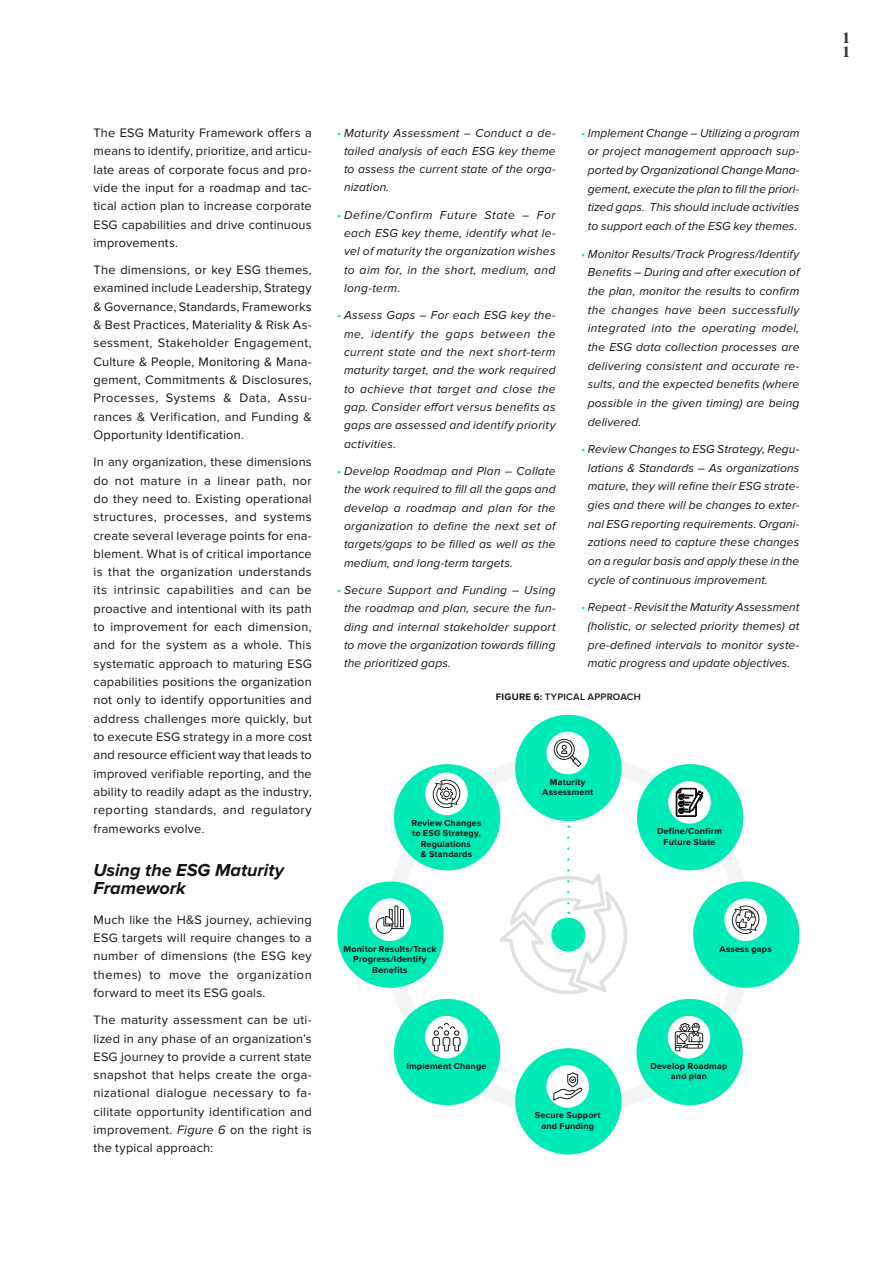
<style>
.page{position:relative;width:893px;height:1263px;background:#fff}
.page>*{position:absolute;margin:0;border:0;box-sizing:border-box;transform-origin:0 0}
.t1{font:italic 700 18px/18.3px "Proxima Nova";letter-spacing:-.005em;color:#131313}
.t2{font:700 15px/14.1px "Noe Display";color:#353535}
.t3{font:12.75px/18.3px "Proxima Nova";letter-spacing:.02em;color:#131313;text-align:justify}
.t4{font:italic 12px/18.6px "Proxima Nova";letter-spacing:.01em;color:#131313;text-align:justify}
.t5{font:600 9.75px "Proxima Nova";letter-spacing:.025em;color:#131313}
.t6{font:700 9px/10.5px "Proxima Nova";letter-spacing:.02em;color:#131313;text-align:center}
.s1{font-style:italic}
.s2{color:#00eab5}
.s3{font-weight:700}
</style>
<div class="page">
<div style="left:515px;top:715px;width:106px;height:106px;background:#00eab5;border-radius:50%"></div>
<div style="left:546px;top:732px;width:43px;height:42px;background:#fff;border-radius:50%"></div>
<svg style="left:554px;top:739px;width:28px;height:28px"></svg>
<div style="left:637px;top:764px;width:106px;height:106px;background:#00eab5;border-radius:50%"></div>
<svg style="left:668px;top:781px;width:43px;height:43px"></svg>
<svg style="left:676px;top:788px;width:27px;height:29px"></svg>
<div style="left:693px;top:881px;width:106px;height:107px;background:#00eab5;border-radius:50%"></div>
<div style="left:724px;top:898px;width:43px;height:43px;background:#fff;border-radius:50%"></div>
<svg style="left:731px;top:905px;width:29px;height:29px"></svg>
<div style="left:636px;top:999px;width:107px;height:106px;background:#00eab5;border-radius:50%"></div>
<div style="left:668px;top:1016px;width:42px;height:42px;background:#fff;border-radius:50%"></div>
<svg style="left:675px;top:1023px;width:28px;height:28px"></svg>
<div style="left:515px;top:1048px;width:106px;height:106px;background:#00eab5;border-radius:50%"></div>
<div style="left:546px;top:1065px;width:43px;height:43px;background:#fff;border-radius:50%"></div>
<svg style="left:553px;top:1072px;width:29px;height:29px"></svg>
<div style="left:394px;top:999px;width:106px;height:106px;background:#00eab5;border-radius:50%"></div>
<div style="left:425px;top:1016px;width:43px;height:42px;background:#fff;border-radius:50%"></div>
<svg style="left:432px;top:1023px;width:29px;height:28px"></svg>
<div style="left:337px;top:881px;width:107px;height:107px;background:#00eab5;border-radius:50%"></div>
<div style="left:369px;top:898px;width:42px;height:43px;background:#fff;border-radius:50%"></div>
<svg style="left:394px;top:905px;width:4px;height:22px"></svg>
<svg style="left:376px;top:909px;width:28px;height:25px"></svg>
<div style="left:394px;top:764px;width:106px;height:106px;background:#00eab5;border-radius:50%"></div>
<div style="left:425px;top:772px;width:43px;height:43px;background:#fff;border-radius:50%"></div>
<svg style="left:432px;top:779px;width:29px;height:29px"></svg>
<svg style="left:500px;top:837px;width:127px;height:157px"></svg>
<p class="t3" style="left:94px;top:124px;width:220px">The ESG Maturity Framework offers a means to identify, prioritize, and articu&shy;late areas of corporate focus and pro&shy;vide the input for a roadmap and tac&shy;tical action plan to increase corporate ESG capabilities and drive continuous improvements.</p>
<p class="t3" style="left:94px;top:261px;width:220px">The dimensions, or key ESG themes, examined include Leadership, Strategy &amp; Governance, Standards, Frameworks &amp; Best Practices, Materiality &amp; Risk As&shy;sessment, Stakeholder Engagement, Culture &amp; People, Monitoring &amp; Mana&shy;gement, Commitments &amp; Disclosures, Processes, Systems &amp; Data, Assu&shy;rances &amp; Verification, and Funding &amp; Opportunity Identification.</p>
<p class="t3" style="left:94px;top:453px;width:220px">In any organization, these dimensions do not mature in a linear path, nor do they need to. Existing operational structures, processes, and systems create several leverage points for ena&shy;blement. What is of critical importance is that the organization understands its intrinsic capabilities and can be proactive and intentional with its path to improvement for each dimension, and for the system as a whole. This systematic approach to maturing ESG capabilities positions the organization not only to identify opportunities and address challenges more quickly, but to execute ESG strategy in a more cost and resource efficient way that leads to improved verifiable reporting, and the ability to readily adapt as the industry, reporting standards, and regulatory frameworks evolve.</p>
<h1 class="t1" style="left:94px;top:861px;width:192px">Using the ESG Maturity<br>Framework</h1>
<p class="t3" style="left:94px;top:910px;width:220px">Much like the H&amp;S journey, achieving ESG targets will require changes to a number of dimensions (the ESG key themes) to move the organization forward to meet its ESG goals.</p>
<p class="t3" style="left:94px;top:1011px;width:220px">The maturity assessment can be uti&shy;lized in any phase of an organization’s ESG journey to provide a current state snapshot that helps create the orga&shy;nizational dialogue necessary to fa&shy;cilitate opportunity identification and improvement. <span class="s1">Figure 6</span> on the right is the typical approach:</p>
<p class="t4" style="left:344px;top:124px;width:213px;text-indent:-7px"><span class="s2">•</span> Maturity Assessment – Conduct a de&shy;tailed analysis of each ESG key theme to assess the current state of the orga&shy;nization.</p>
<p class="t4" style="left:344px;top:206px;width:213px;text-indent:-7px"><span class="s2">•</span> Define/Confirm Future State – For each ESG key theme, identify what le&shy;vel of maturity the organization wishes to aim for, in the short, medium, and long-term.</p>
<p class="t4" style="left:344px;top:307px;width:213px;text-indent:-7px"><span class="s2">•</span> Assess Gaps – For each ESG key the&shy;me, identify the gaps between the current state and the next short-term maturity target, and the work required to achieve that target and close the gap. Consider effort versus benefits as gaps are assessed and identify priority activities.</p>
<p class="t4" style="left:344px;top:462px;width:213px;text-indent:-7px"><span class="s2">•</span> Develop Roadmap and Plan – Collate the work required to fill all the gaps and develop a roadmap and plan for the organization to define the next set of targets/gaps to be filled as well as the medium, and long-term targets.</p>
<p class="t4" style="left:344px;top:581px;width:213px;text-indent:-7px"><span class="s2">•</span> Secure Support and Funding – Using the roadmap and plan, secure the fun&shy;ding and internal stakeholder support to move the organization towards filling the prioritized gaps.</p>
<p class="t4" style="left:581px;top:124px;width:220px;text-align:center"><span class="s2">•</span> Implement Change – Utilizing a program or project management approach sup&shy;ported by Organizational Change Mana&shy;gement, execute the plan to fill the priori&shy;tized gaps. This should include activities to support each of the ESG key themes.</p>
<p class="t4" style="left:588px;top:244px;width:213px;text-indent:-7px"><span class="s2">•</span> Monitor Results/Track Progress/Identify Benefits – During and after execution of the plan, monitor the results to confirm the changes have been successfully integrated into the operating model, the ESG data collection processes are delivering consistent and accurate re&shy;sults, and the expected benefits (where possible in the given timing) are being delivered.</p>
<p class="t4" style="left:588px;top:440px;width:213px;text-indent:-7px"><span class="s2">•</span> Review Changes to ESG Strategy, Regu&shy;lations &amp; Standards – As organizations mature, they will refine their ESG strate&shy;gies and there will be changes to exter&shy;nal ESG reporting requirements. Organi&shy;zations need to capture these changes on a regular basis and apply these in the cycle of continuous improvement.</p>
<p class="t4" style="left:581px;top:598px;width:220px;text-align:center"><span class="s2">•</span> Repeat - Revisit the Maturity Assessment (holistic, or selected priority themes) at pre-defined intervals to monitor syste&shy;matic progress and update objectives.</p>
<p class="t5" style="left:496px;top:691px;width:147px"><span class="s3">FIGURE 6:</span> TYPICAL APPROACH</p>
<p class="t6" style="left:412px;top:817px;width:71px">Review Changes to ESG Strategy,<br>Regulations<br>&amp; Standards</p>
<p class="t6" style="left:344px;top:943px;width:94px">Monitor Results/Track<br>Progress/Identify<br>Benefits</p>
<p class="t6" style="left:406px;top:1060px;width:82px">Implement Change</p>
<p class="t6" style="left:542px;top:776px;width:53px">Maturity<br>Assessment</p>
<p class="t6" style="left:535px;top:1110px;width:67px">Secure Support and Funding</p>
<p class="t6" style="left:657px;top:826px;width:66px">Define/Confirm<br>Future State</p>
<p class="t6" style="left:720px;top:943px;width:53px">Assess gaps</p>
<p class="t6" style="left:650px;top:1060px;width:78px">Develop Roadmap and plan</p>
<p class="t2" style="left:843px;top:30px;width:8px">1<br>1</p>
</div>
